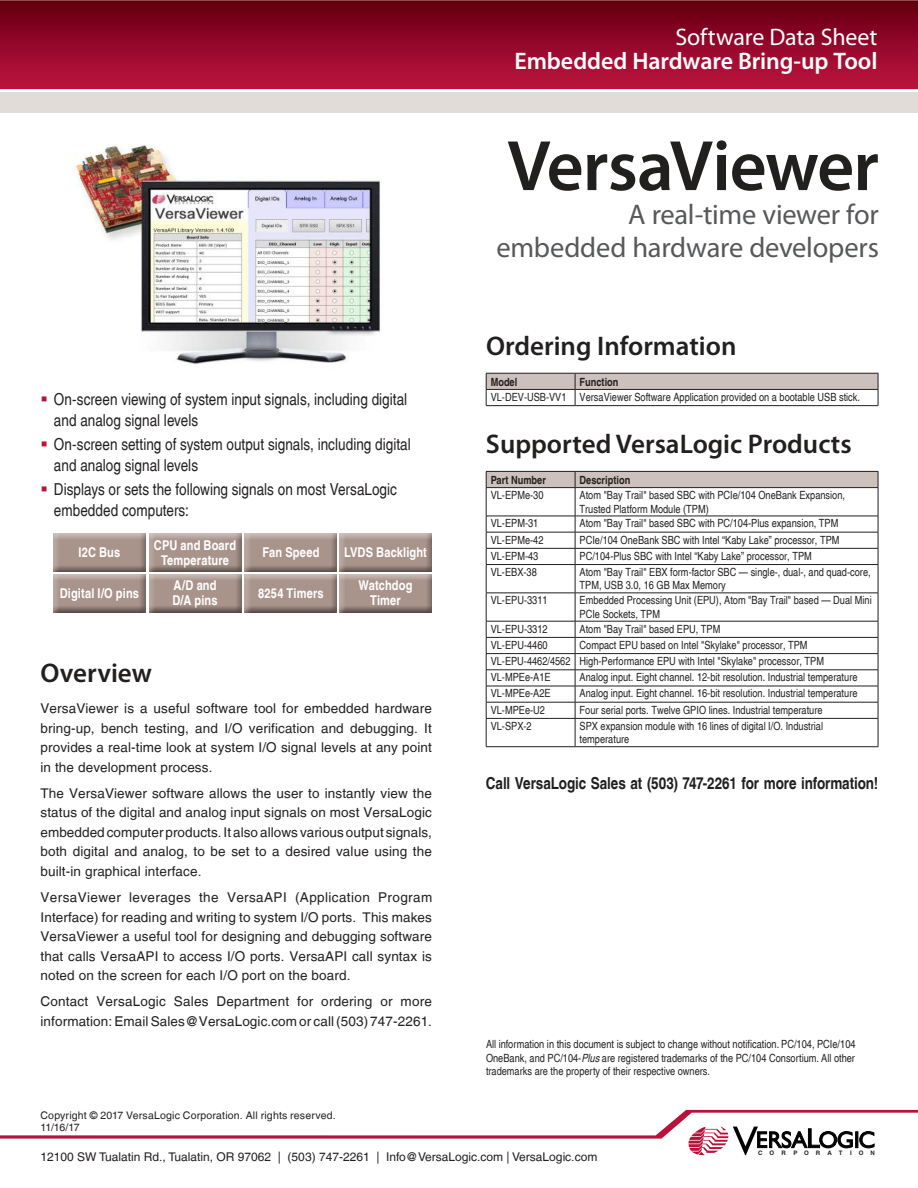
<style>
.page{position:relative;width:918px;height:1188px;background:#fff}
.page>*{position:absolute;margin:0;border:0;box-sizing:border-box;transform-origin:0 0}
.t1{font:600 72px "Myriad Pro";letter-spacing:-.015em;color:#221f1f}
.t2{font:28.5px/33px "Myriad Pro";letter-spacing:-.01em;color:#57585a;text-align:right}
.t3{font:600 27px "Myriad Pro";color:#221f1f}
.t4{font:600 24px "Myriad Pro";letter-spacing:-.005em;color:#fff}
.t5{font:24px "Myriad Pro";letter-spacing:-.005em;color:#fff}
.t6{font:condensed 16.5px/21px "Helvetica LT";color:#221f1f}
.t7{font:700 condensed 16.5px "Helvetica LT";letter-spacing:-.01em;color:#221f1f}
.t8{font:13.5px/19.5px "Helvetica LT";letter-spacing:.01em;color:#221f1f;text-align:justify}
.t9{font:700 condensed 13.5px/15px "Helvetica LT";letter-spacing:.01em;color:#fff;text-align:center}
.t10{font:12px "Helvetica LT";color:#221f1f}
.t11{font:condensed 11.25px/13.5px "Helvetica LT";color:#221f1f}
.t12{font:700 condensed 11.25px "Helvetica LT";color:#221f1f}
.t13{font:10.5px/12px "Helvetica LT";letter-spacing:.02em;color:#221f1f}
.t14{font:700 6.15px "Helvetica LT";letter-spacing:1.15em;color:#221f1f}
.s1{font-style:italic}
</style>
<div class="page">
<svg style="left:0;top:1110px;width:918px;height:45px"></svg>
<div style="left:0;top:92px;width:918px;height:20px;background:#e2dcd9"></div>
<img style="left:0;top:0;width:918px;height:89px">
<svg style="left:486px;top:373px;width:393px;height:33px"></svg>
<svg style="left:486px;top:471px;width:393px;height:276px"></svg>
<img style="left:74px;top:144px;width:306px;height:220px">
<svg style="left:149px;top:533px;width:93px;height:39px;background:#a49089"></svg>
<svg style="left:244px;top:533px;width:93px;height:39px;background:#a4918a"></svg>
<svg style="left:339px;top:533px;width:93px;height:39px;background:#a49189"></svg>
<svg style="left:53px;top:574px;width:93px;height:39px;background:#a28f88"></svg>
<svg style="left:149px;top:574px;width:93px;height:39px;background:#a28f88"></svg>
<svg style="left:244px;top:574px;width:93px;height:39px;background:#a28f88"></svg>
<svg style="left:339px;top:574px;width:93px;height:39px;background:#a28f88"></svg>
<svg style="left:53px;top:533px;width:93px;height:39px;background:#a49189"></svg>
<h3 class="t5" style="left:676px;top:28px;width:203px">Software Data Sheet</h3>
<h3 class="t4" style="left:515px;top:52px;width:364px">Embedded Hardware Bring-up Tool</h3>
<h3 class="t6" style="left:54px;top:390px;width:355px">On-screen viewing of system input signals, including digital and analog signal levels</h3>
<h3 class="t6" style="left:54px;top:435px;width:358px">On-screen setting of system output signals, including digital and analog signal levels</h3>
<h3 class="t6" style="left:54px;top:480px;width:345px">Displays or sets the following signals on most VersaLogic embedded computers:</h3>
<p class="t9" style="left:154px;top:539px;width:84px">CPU and Board<br>Temperature</p>
<p class="t9" style="left:262px;top:546px;width:58px">Fan Speed</p>
<p class="t9" style="left:344px;top:546px;width:84px">LVDS Backlight</p>
<p class="t9" style="left:60px;top:587px;width:81px">Digital I/O pins</p>
<p class="t9" style="left:172px;top:579px;width:47px;text-align:left">A/D and<br>D/A pins</p>
<p class="t9" style="left:258px;top:586px;width:67px">8254 Timers</p>
<p class="t9" style="left:358px;top:579px;width:56px">Watchdog<br>Timer</p>
<p class="t9" style="left:78px;top:545px;width:43px">I2C Bus</p>
<h3 class="t3" style="left:40px;top:662px;width:113px">Overview</h3>
<p class="t8" style="left:40px;top:700px;width:393px">VersaViewer is a useful software tool for embedded hardware bring-up, bench testing, and I/O verification and debugging. It provides a real-time look at system I/O signal levels at any point in the development process.</p>
<p class="t8" style="left:40px;top:785px;width:393px">The VersaViewer software allows the user to instantly view the status of the digital and analog input signals on most VersaLogic embedded computer products. It also allows various output signals, both digital and analog, to be set to a desired value using the built-in graphical interface.</p>
<p class="t8" style="left:40px;top:889px;width:393px">VersaViewer leverages the VersaAPI (Application Program Interface) for reading and writing to system I/O ports. This makes VersaViewer a useful tool for designing and debugging software that calls VersaAPI to access I/O ports. VersaAPI call syntax is noted on the screen for each I/O port on the board.</p>
<p class="t8" style="left:40px;top:993px;width:393px">Contact VersaLogic Sales Department for ordering or more information: Email Sales@VersaLogic.com or call (503) 747-2261.</p>
<p class="t13" style="left:40px;top:1110px;width:297px">Copyright © 2017 VersaLogic Corporation. All rights reserved.<br>11/16/17</p>
<h1 class="t1" style="left:507px;top:138px;width:373px">VersaViewer</h1>
<h2 class="t2" style="left:497px;top:200px;width:384px">A real-time viewer for embedded hardware developers</h2>
<h3 class="t3" style="left:486px;top:336px;width:252px">Ordering Information</h3>
<p class="t12" style="left:491px;top:378px;width:28px">Model</p>
<p class="t12" style="left:580px;top:378px;width:40px">Function</p>
<p class="t11" style="left:491px;top:391px;width:371px">VL-DEV-USB-VV1 VersaViewer Software Application provided on a bootable USB stick.</p>
<h3 class="t3" style="left:486px;top:434px;width:367px">Supported VersaLogic Products</h3>
<p class="t12" style="left:491px;top:476px;width:57px">Part Number</p>
<p class="t12" style="left:580px;top:476px;width:52px">Description</p>
<p class="t11" style="left:491px;top:489px;width:54px">VL-EPMe-30</p>
<p class="t11" style="left:580px;top:489px;width:267px">Atom "Bay Trail" based SBC with PCIe/104 OneBank Expansion,<br>Trusted Platform Module (TPM)</p>
<p class="t11" style="left:491px;top:518px;width:49px">VL-EPM-31</p>
<p class="t11" style="left:580px;top:518px;width:260px">Atom "Bay Trail" based SBC with PC/104-Plus expansion, TPM</p>
<p class="t11" style="left:491px;top:534px;width:54px">VL-EPMe-42</p>
<p class="t11" style="left:580px;top:534px;width:261px">PCIe/104 OneBank SBC with Intel “Kaby Lake” processor, TPM</p>
<p class="t11" style="left:491px;top:550px;width:49px">VL-EPM-43</p>
<p class="t11" style="left:580px;top:550px;width:234px">PC/104-Plus SBC with Intel “Kaby Lake” processor, TPM</p>
<p class="t11" style="left:491px;top:566px;width:48px">VL-EBX-38</p>
<p class="t11" style="left:580px;top:566px;width:293px">Atom "Bay Trail" EBX form-factor SBC — single-, dual-, and quad-core,<br>TPM, USB 3.0, 16 GB Max Memory</p>
<p class="t11" style="left:491px;top:595px;width:58px">VL-EPU-3311</p>
<p class="t11" style="left:580px;top:595px;width:294px">Embedded Processing Unit (EPU), Atom "Bay Trail" based — Dual Mini<br>PCIe Sockets, TPM</p>
<p class="t11" style="left:491px;top:623px;width:58px">VL-EPU-3312</p>
<p class="t11" style="left:580px;top:623px;width:142px">Atom "Bay Trail" based EPU, TPM</p>
<p class="t11" style="left:491px;top:639px;width:58px">VL-EPU-4460</p>
<p class="t11" style="left:491px;top:638px;width:335px;line-height:16.2px;text-indent:89px">Compact EPU based on Intel "Skylake" processor, TPM<br>VL-EPU-4462/4562 High-Performance EPU with Intel "Skylake" processor, TPM<br>VL-MPEe-A1E</p>
<p class="t11" style="left:580px;top:672px;width:279px">Analog input. Eight channel. 12-bit resolution. Industrial temperature</p>
<p class="t11" style="left:491px;top:688px;width:61px">VL-MPEe-A2E</p>
<p class="t11" style="left:580px;top:688px;width:279px">Analog input. Eight channel. 16-bit resolution. Industrial temperature</p>
<p class="t11" style="left:491px;top:704px;width:56px">VL-MPEe-U2</p>
<p class="t11" style="left:580px;top:704px;width:245px">Four serial ports. Twelve GPIO lines. Industrial temperature</p>
<p class="t11" style="left:491px;top:720px;width:43px">VL-SPX-2</p>
<p class="t11" style="left:580px;top:720px;width:245px">SPX expansion module with 16 lines of digital I/O. Industrial temperature</p>
<h3 class="t7" style="left:486px;top:777px;width:394px">Call VersaLogic Sales at (503) 747-2261 for more information!</h3>
<p class="t11" style="left:486px;top:1039px;width:371px;text-align:justify">All information in this document is subject to change without notification. PC/104, PCIe/104<br>OneBank, and PC/104-<span class="s1">Plus</span> are registered trademarks of the PC/104 Consortium. All other trademarks are the property of their respective owners.</p>
<p class="t10" style="left:40px;top:1151px;width:558px">12100 SW Tualatin Rd., Tualatin, OR 97062 | (503) 747-2261 | Info@VersaLogic.com | VersaLogic.com</p>
<p class="t14" style="left:758px;top:1149px;width:118px">CORPORATION</p>
</div>
